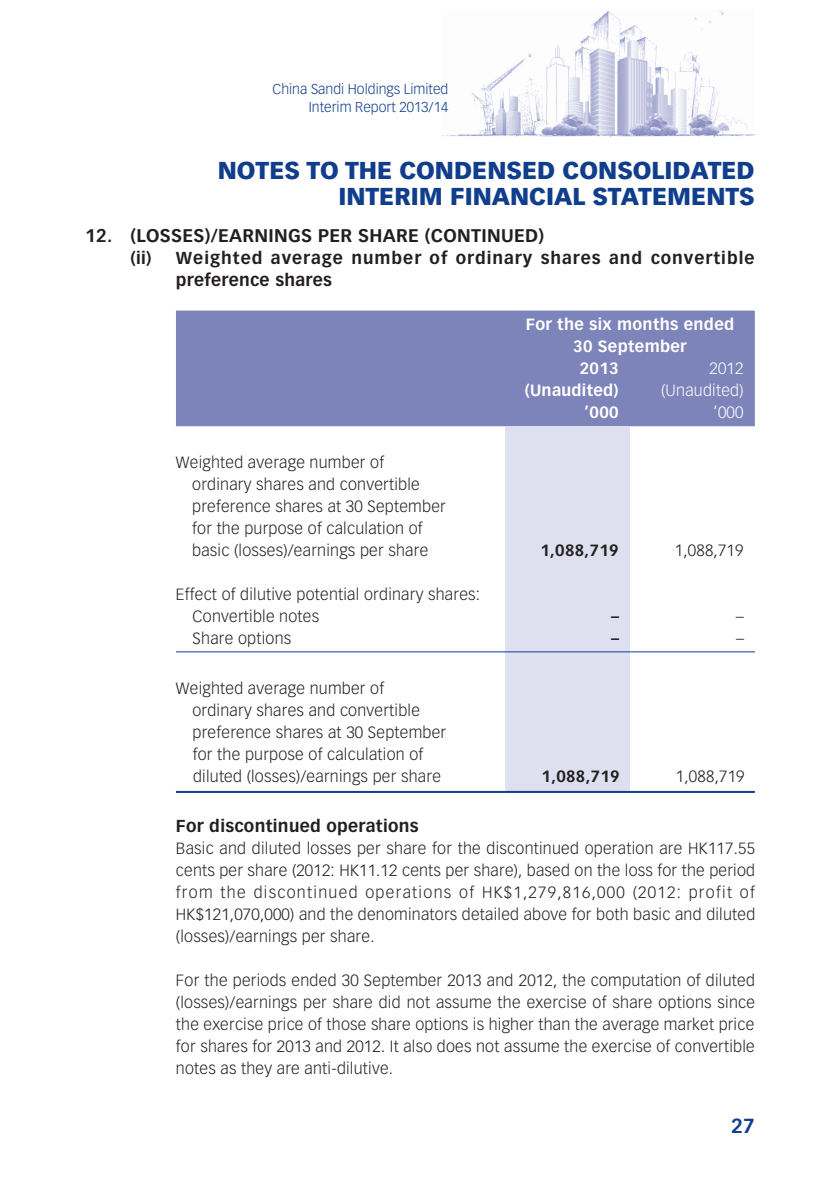
<style>
.page{position:relative;width:840px;height:1191px;background:#fff}
.page>*{position:absolute;margin:0;border:0;box-sizing:border-box;transform-origin:0 0}
.t1{font:900 24px/26px "Vectora LT Std";color:#103d8c;text-align:right}
.t2{font:700 20px "Vectora LT Std";color:#103d8c}
.t3{font:700 18px "Vectora LT Std";letter-spacing:.02em;color:#231f20}
.t4{font:700 17px/22px "Vectora LT Std";letter-spacing:.06em;color:#231f20}
.t5{font:700 17px "Vectora LT Std";letter-spacing:.02em;color:#231f20}
.t6{font:300 16px/22px "Vectora LT Std";letter-spacing:.015em;color:#231f20}
.t7{font:700 16px "Vectora LT Std";letter-spacing:.02em;color:#fff}
.t8{font:700 16px "Vectora LT Std";letter-spacing:.02em;color:#231f20}
.t9{font:300 16px "Vectora LT Std";letter-spacing:.015em;color:#fff}
.t10{font:300 14px/18px "Vectora LT Std";color:#103d8c;text-align:right}
</style>
<div class="page">
<img style="left:442px;top:10px;width:312px;height:126px">
<div style="left:176px;top:310px;width:578px;height:116px;background:#7d84ba"></div>
<div style="left:505px;top:426px;width:124px;height:365px;background:#dee0ef"></div>
<hr style="left:176px;top:651px;width:329px;height:1px;background:#103d8c">
<hr style="left:505px;top:651px;width:124px;height:1px;background:#103d8c">
<hr style="left:629px;top:651px;width:125px;height:1px;background:#103d8c">
<hr style="left:176px;top:791px;width:329px;height:2px;background:#103d8c">
<hr style="left:505px;top:791px;width:124px;height:2px;background:#103d8c">
<hr style="left:629px;top:791px;width:125px;height:2px;background:#103d8c">
<p class="t10" style="left:272px;top:81px;width:177px">China Sandi Holdings Limited<br>Interim Report 2013/14</p>
<h1 class="t1" style="left:218px;top:157px;width:538px">NOTES TO THE CONDENSED CONSOLIDATED<br>INTERIM FINANCIAL STATEMENTS</h1>
<p class="t3" style="left:85px;top:224px;width:460px">12. (LOSSES)/EARNINGS PER SHARE (CONTINUED)</p>
<p class="t4" style="left:176px;top:247px;width:579px;text-indent:-45px">(ii) Weighted average number of ordinary shares and convertible preference shares</p>
<p class="t7" style="left:525px;top:314px;width:210px">For the six months ended</p>
<p class="t7" style="left:573px;top:336px;width:115px">30 September</p>
<p class="t7" style="left:579px;top:358px;width:40px">2013</p>
<p class="t9" style="left:709px;top:359px;width:36px">2012</p>
<p class="t7" style="left:524px;top:380px;width:95px">(Unaudited)</p>
<p class="t9" style="left:660px;top:381px;width:84px">(Unaudited)</p>
<p class="t7" style="left:584px;top:402px;width:36px">’000</p>
<p class="t9" style="left:713px;top:403px;width:31px">’000</p>
<p class="t6" style="left:192px;top:451px;width:255px;text-indent:-16px">Weighted average number of ordinary shares and convertible preference shares at 30 September for the purpose of calculation of basic (losses)/earnings per share</p>
<p class="t8" style="left:540px;top:540px;width:80px">1,088,719</p>
<p class="t6" style="left:674px;top:539px;width:70px">1,088,719</p>
<p class="t6" style="left:192px;top:584px;width:289px;text-indent:-17px">Effect of dilutive potential ordinary shares:<br>Convertible notes</p>
<p class="t8" style="left:610px;top:606px;width:9px">–</p>
<p class="t6" style="left:735px;top:605px;width:9px">–</p>
<p class="t6" style="left:192px;top:628px;width:100px">share options</p>
<p class="t8" style="left:610px;top:628px;width:9px">–</p>
<p class="t6" style="left:735px;top:627px;width:9px">–</p>
<p class="t6" style="left:192px;top:678px;width:255px;text-indent:-16px">weighted average number of ordinary shares and convertible preference shares at 30 september for the purpose of calculation of diluted (losses)/earnings per share</p>
<p class="t8" style="left:541px;top:766px;width:80px">1,088,719</p>
<p class="t6" style="left:675px;top:765px;width:70px">1,088,719</p>
<p class="t5" style="left:176px;top:815px;width:244px">For discontinued operations</p>
<p class="t6" style="left:176px;top:837px;width:580px;text-align:justify">Basic and diluted losses per share for the discontinued operation are HK117.55 cents per share (2012: HK11.12 cents per share), based on the loss for the period from the discontinued operations of HK$1,279,816,000 (2012: profit of HK$121,070,000) and the denominators detailed above for both basic and diluted (losses)/earnings per share.</p>
<p class="t6" style="left:176px;top:969px;width:580px;text-align:justify">For the periods ended 30 September 2013 and 2012, the computation of diluted (losses)/earnings per share did not assume the exercise of share options since the exercise price of those share options is higher than the average market price for shares for 2013 and 2012. It also does not assume the exercise of convertible notes as they are anti-dilutive.</p>
<p class="t2" style="left:730px;top:1113px;width:25px">27</p>
</div>
